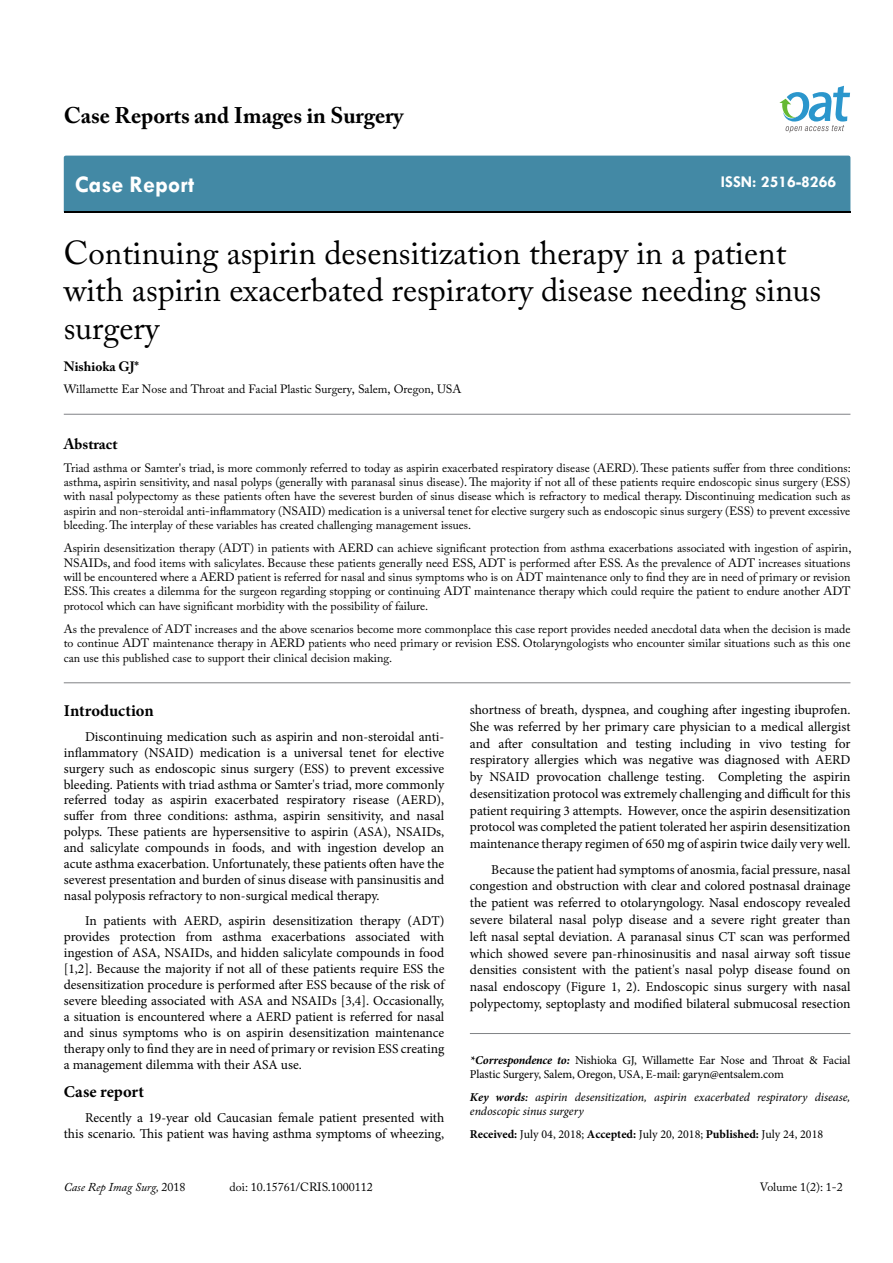
<style>
.page{position:relative;width:893px;height:1263px;background:#fff}
.page>*{position:absolute;margin:0;border:0;box-sizing:border-box;transform-origin:0 0}
.t1{font:33px/37.5px "Adobe Caslon Pro";color:#000}
.t2{font:700 24px "Tw Cen";color:#fff}
.t3{font:700 22.5px "Adobe Caslon Pro";color:#000}
.t4{font:700 16.5px "Minion Pro";letter-spacing:.005em;color:#000}
.t5{font:700 16.5px "Tw Cen";color:#fff}
.t6{font:700 15px "Adobe Caslon Pro";color:#000}
.t7{font:13.5px/16.8px "Minion Pro";color:#000;text-align:justify}
.t8{font:700 13.5px "Adobe Caslon Pro";color:#000}
.t9{font:12px/14.4px "Adobe Caslon Pro";color:#000;text-align:justify}
.t10{font:12px/14.4px "Minion Pro";letter-spacing:-.01em;color:#000}
.t11{font:italic 12px/14.4px "Minion Pro";letter-spacing:-.005em;color:#000}
.t12{font:italic 12px "Adobe Caslon Pro";color:#000}
.s1{font-weight:700;font-style:italic}
.s2{font-weight:700}
.s3{font-weight:600}
.s4{font-style:normal}
</style>
<div class="page">
<div style="left:64px;top:156px;width:786px;height:56px;background:#4389a5"></div>
<svg style="left:779px;top:86px;width:71px;height:47px"></svg>
<hr style="left:64px;top:682px;width:786px;height:1px;background:#808285">
<hr style="left:64px;top:414px;width:786px;height:1px;background:#808285">
<hr style="left:470px;top:1033px;width:380px;height:1px;background:#808285">
<h3 class="t3" style="left:64px;top:102px;width:341px">Case Reports and Images in Surgery</h3>
<h2 class="t2" style="left:75px;top:170px;width:121px">Case Report</h2>
<p class="t5" style="left:721px;top:172px;width:117px">ISSN: 2516-8266</p>
<h1 class="t1" style="left:64px;top:233px;width:759px">Continuing aspirin desensitization therapy in a patient with aspirin exacerbated respiratory disease needing sinus surgery</h1>
<p class="t8" style="left:64px;top:358px;width:77px">Nishioka GJ*</p>
<p class="t9" style="left:64px;top:382px;width:399px">Willamette Ear Nose and Throat and Facial Plastic Surgery, Salem, Oregon, USA</p>
<p class="t6" style="left:64px;top:435px;width:55px">Abstract</p>
<p class="t9" style="left:64px;top:460px;width:788px">Triad asthma or Samter's triad, is more commonly referred to today as aspirin exacerbated respiratory disease (AERD). These patients suffer from three conditions: asthma, aspirin sensitivity, and nasal polyps (generally with paranasal sinus disease). The majority if not all of these patients require endoscopic sinus surgery (ESS) with nasal polypectomy as these patients often have the severest burden of sinus disease which is refractory to medical therapy. Discontinuing medication such as aspirin and non-steroidal anti-inflammatory (NSAID) medication is a universal tenet for elective surgery such as endoscopic sinus surgery (ESS) to prevent excessive bleeding. The interplay of these variables has created challenging management issues.</p>
<p class="t9" style="left:64px;top:541px;width:789px">Aspirin desensitization therapy (ADT) in patients with AERD can achieve significant protection from asthma exacerbations associated with ingestion of aspirin, NSAIDs, and food items with salicylates. Because these patients generally need ESS, ADT is performed after ESS. As the prevalence of ADT increases situations will be encountered where a AERD patient is referred for nasal and sinus symptoms who is on ADT maintenance only to find they are in need of primary or revision ESS. This creates a dilemma for the surgeon regarding stopping or continuing ADT maintenance therapy which could require the patient to endure another ADT protocol which can have significant morbidity with the possibility of failure.</p>
<p class="t9" style="left:64px;top:621px;width:788px">As the prevalence of ADT increases and the above scenarios become more commonplace this case report provides needed anecdotal data when the decision is made to continue ADT maintenance therapy in AERD patients who need primary or revision ESS. Otolaryngologists who encounter similar situations such as this one can use this published case to support their clinical decision making.</p>
<p class="t4" style="left:64px;top:699px;width:91px">Introduction</p>
<p class="t7" style="left:64px;top:728px;width:382px;line-height:15.9px;text-indent:21px">Discontinuing medication such as aspirin and non-steroidal anti&shy;inflammatory (NSAID) medication is a universal tenet for elective surgery such as endoscopic sinus surgery (ESS) to prevent excessive bleeding. Patients with triad asthma or Samter's triad, more commonly referred today as aspirin exacerbated respiratory risease (AERD), suffer from three conditions: asthma, aspirin sensitivity, and nasal polyps. These patients are hypersensitive to aspirin (ASA), NSAIDs, and salicylate compounds in foods, and with ingestion develop an acute asthma exacerbation. Unfortunately, these patients often have the severest presentation and burden of sinus disease with pansinusitis and nasal polyposis refractory to non-surgical medical therapy.</p>
<p class="t7" style="left:64px;top:912px;width:382px;line-height:16px;text-indent:21px">In patients with AERD, aspirin desensitization therapy (ADT) provides protection from asthma exacerbations associated with ingestion of ASA, NSAIDs, and hidden salicylate compounds in food [1,2]. Because the majority if not all of these patients require ESS the desensitization procedure is performed after ESS because of the risk of severe bleeding associated with ASA and NSAIDs [3,4]. Occasionally, a situation is encountered where a AERD patient is referred for nasal and sinus symptoms who is on aspirin desensitization maintenance therapy only to find they are in need of primary or revision ESS creating a management dilemma with their ASA use.</p>
<p class="t4" style="left:64px;top:1080px;width:82px">Case report</p>
<p class="t7" style="left:64px;top:1109px;width:382px;line-height:16.2px;text-align:right">Recently a 19-year old Caucasian female patient presented with this scenario. This patient was having asthma symptoms of wheezing,</p>
<p class="t7" style="left:470px;top:701px;width:382px">shortness of breath, dyspnea, and coughing after ingesting ibuprofen.<br>She was referred by her primary care physician to a medical allergist and after consultation and testing including in vivo testing for respiratory allergies which was negative was diagnosed with AERD by NSAID provocation challenge testing. Completing the aspirin desensitization protocol was extremely challenging and difficult for this patient requiring 3 attempts. However, once the aspirin desensitization protocol was completed the patient tolerated her aspirin desensitization maintenance therapy regimen of 650 mg of aspirin twice daily very well.</p>
<p class="t7" style="left:470px;top:861px;width:382px;text-indent:21px">Because the patient had symptoms of anosmia, facial pressure, nasal congestion and obstruction with clear and colored postnasal drainage the patient was referred to otolaryngology. Nasal endoscopy revealed severe bilateral nasal polyp disease and a severe right greater than left nasal septal deviation. A paranasal sinus CT scan was performed which showed severe pan-rhinosinusitis and nasal airway soft tissue densities consistent with the patient's nasal polyp disease found on nasal endoscopy (Figure 1, 2). Endoscopic sinus surgery with nasal polypectomy, septoplasty and modified bilateral submucosal resection</p>
<p class="t10" style="left:470px;top:1052px;width:382px"><span class="s1">*Correspondence to:</span> Nishioka GJ, Willamette Ear Nose and Throat &amp; Facial<br>Plastic Surgery, Salem, Oregon, USA, E-mail: garyn@entsalem.com</p>
<p class="t11" style="left:470px;top:1090px;width:382px"><span class="s2">Key words</span><span class="s3">:</span> aspirin desensitization, aspirin exacerbated respiratory disease, endoscopic sinus surgery</p>
<p class="t10" style="left:470px;top:1127px;width:355px"><span class="s2">Received:</span> July 04, 2018; <span class="s2">Accepted:</span> July 20, 2018; <span class="s2">Published:</span> July 24, 2018</p>
<p class="t12" style="left:64px;top:1180px;width:123px">Case Rep Imag Surg, <span class="s4">2018</span></p>
<p class="t9" style="left:230px;top:1180px;width:145px">doi: 10.15761/CRIS.1000112</p>
<p class="t9" style="left:760px;top:1180px;width:84px">Volume 1(2): 1-2</p>
</div>
